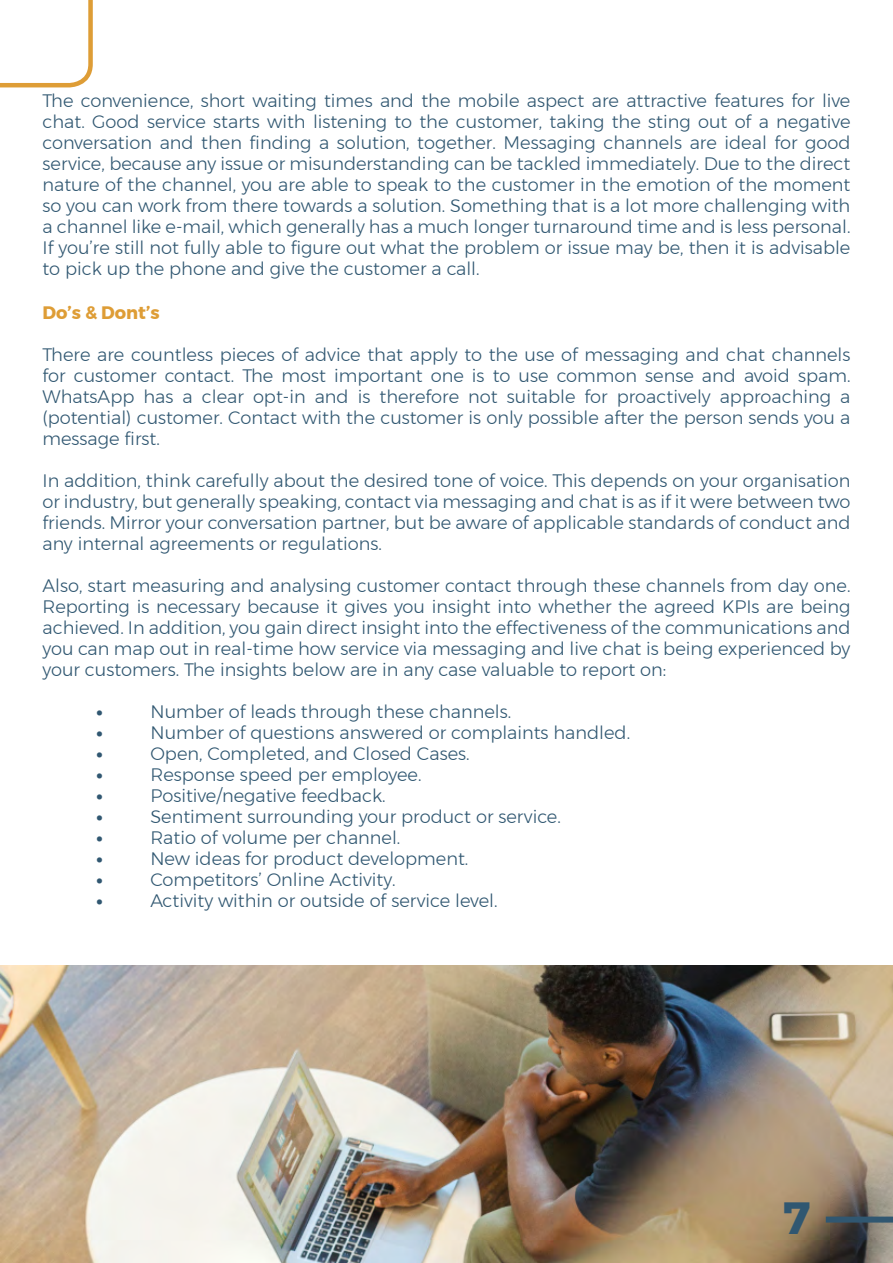
<style>
.page{position:relative;width:893px;height:1263px;background:#fff}
.page>*{position:absolute;margin:0;border:0;box-sizing:border-box;transform-origin:0 0}
.t1{font:700 45px "Montserrat";color:#305771}
.t2{font:300 18px/21px "Montserrat";color:#305771;text-align:justify}
.t3{font:700 18px "Montserrat";color:#de9d36}
.t4{font:800 18px "Montserrat";color:#305771}
</style>
<div class="page">
<img style="left:0;top:965px;width:893px;height:298px">
<svg style="left:0;top:0;width:93px;height:88px"></svg>
<div style="left:826px;top:1216px;width:67px;height:6px;background:#305771"></div>
<p class="t2" style="left:43px;top:90px;width:809px">The convenience, short waiting times and the mobile aspect are attractive features for live chat. Good service starts with listening to the customer, taking the sting out of a negative conversation and then finding a solution, together. Messaging channels are ideal for good service, because any issue or misunderstanding can be tackled immediately. Due to the direct nature of the channel, you are able to speak to the customer in the emotion of the moment so you can work from there towards a solution. Something that is a lot more challenging with a channel like e-mail, which generally has a much longer turnaround time and is less personal.<br>If you’re still not fully able to figure out what the problem or issue may be, then it is advisable to pick up the phone and give the customer a call.</p>
<p class="t3" style="left:43px;top:298px;width:119px">Do’s &amp; Dont’s</p>
<p class="t2" style="left:43px;top:344px;width:809px">There are countless pieces of advice that apply to the use of messaging and chat channels for customer contact. The most important one is to use common sense and avoid spam.<br>WhatsApp has a clear opt-in and is therefore not suitable for proactively approaching a (potential) customer. Contact with the customer is only possible after the person sends you a message first.</p>
<p class="t2" style="left:43px;top:470px;width:809px">In addition, think carefully about the desired tone of voice. This depends on your organisation or industry, but generally speaking, contact via messaging and chat is as if it were between two friends. Mirror your conversation partner, but be aware of applicable standards of conduct and any internal agreements or regulations.</p>
<p class="t2" style="left:43px;top:575px;width:809px">Also, start measuring and analysing customer contact through these channels from day one.<br>Reporting is necessary because it gives you insight into whether the agreed KPIs are being achieved. In addition, you gain direct insight into the effectiveness of the communications and you can map out in real-time how service via messaging and live chat is being experienced by your customers. The insights below are in any case valuable to report on:</p>
<p class="t4" style="left:97px;top:697px;width:8px">•</p>
<p class="t2" style="left:151px;top:701px;width:362px">Number of leads through these channels.</p>
<p class="t4" style="left:96px;top:718px;width:8px">•</p>
<p class="t2" style="left:150px;top:722px;width:481px">Number of questions answered or complaints handled.</p>
<p class="t4" style="left:96px;top:739px;width:8px">•</p>
<p class="t2" style="left:150px;top:743px;width:321px">Open, Completed, and Closed Cases.</p>
<p class="t4" style="left:96px;top:760px;width:8px">•</p>
<p class="t2" style="left:150px;top:764px;width:273px">Response speed per employee.</p>
<p class="t4" style="left:96px;top:781px;width:8px">•</p>
<p class="t2" style="left:150px;top:785px;width:237px">Positive/negative feedback.</p>
<p class="t4" style="left:96px;top:802px;width:8px">•</p>
<p class="t2" style="left:150px;top:806px;width:412px">Sentiment surrounding your product or service.</p>
<p class="t4" style="left:96px;top:823px;width:8px">•</p>
<p class="t2" style="left:150px;top:827px;width:251px">Ratio of volume per channel.</p>
<p class="t4" style="left:96px;top:844px;width:8px">•</p>
<p class="t2" style="left:150px;top:848px;width:319px">New ideas for product development.</p>
<p class="t4" style="left:96px;top:865px;width:8px">•</p>
<p class="t2" style="left:150px;top:869px;width:247px">Competitors’ Online Activity.</p>
<p class="t4" style="left:96px;top:886px;width:8px">•</p>
<p class="t2" style="left:150px;top:890px;width:349px">Activity within or outside of service level.</p>
<h1 class="t1" style="left:784px;top:1182px;width:28px">7</h1>
</div>
